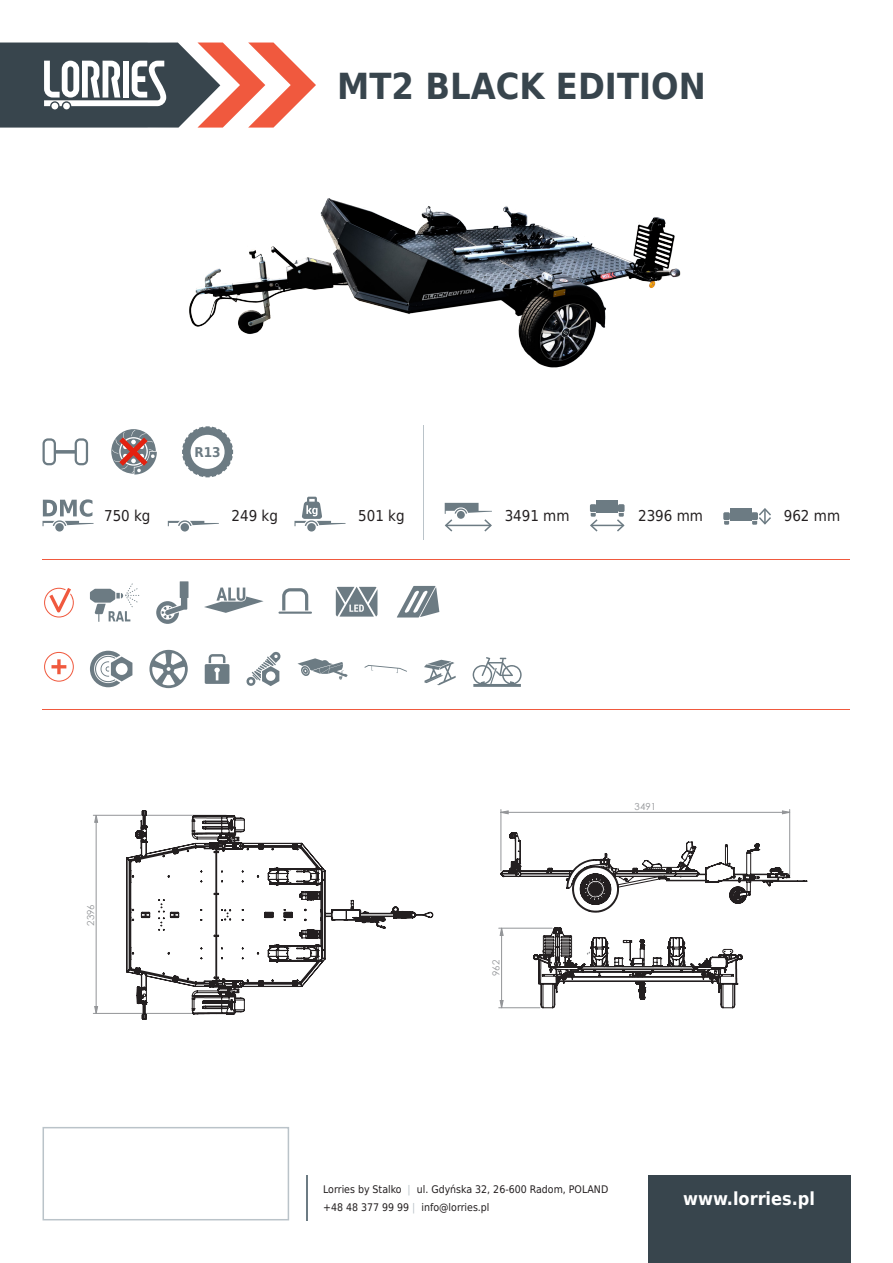
<style>
.page{position:relative;width:893px;height:1263px;background:#fff}
.page>*{position:absolute;margin:0;border:0;box-sizing:border-box;transform-origin:0 0}
.t1{font:700 36px "DejaVu Sans Condensed";color:#38454d}
.t2{font:700 18px "DejaVu Sans Condensed";color:#fff}
.t3{font:15px "DejaVu Sans Condensed";color:#231f20}
.t4{font:700 13.5px "DejaVu Sans Condensed";color:#6c7b83}
.t5{font:10.5px "DejaVu Sans Condensed";color:#231f20}
.t6{font:9.6px "Century Gothic";color:#939598}
.s1{color:#bac3c9}
</style>
<div class="page">
<hr style="left:96px;top:820px;width:1px;height:189px;background:#939598">
<hr style="left:93px;top:815px;width:133px;height:1px;background:#939598">
<hr style="left:93px;top:1013px;width:133px;height:1px;background:#939598">
<hr style="left:499px;top:928px;width:53px;height:1px;background:#939598">
<hr style="left:499px;top:1007px;width:41px;height:1px;background:#939598">
<svg style="left:94px;top:814px;width:4px;height:9px"></svg>
<svg style="left:94px;top:1006px;width:4px;height:7px"></svg>
<svg style="left:499px;top:927px;width:5px;height:81px"></svg>
<hr style="left:789px;top:809px;width:1px;height:65px;background:#939598">
<hr style="left:501px;top:809px;width:1px;height:62px;background:#939598">
<svg style="left:500px;top:810px;width:290px;height:4px"></svg>
<svg style="left:500px;top:831px;width:308px;height:82px"></svg>
<svg style="left:533px;top:927px;width:210px;height:82px"></svg>
<svg style="left:126px;top:810px;width:308px;height:210px"></svg>
<svg style="left:136px;top:831px;width:2px;height:7px"></svg>
<img style="left:189px;top:198px;width:492px;height:170px">
<hr style="left:423px;top:425px;width:1px;height:115px;background:#bac3c9">
<svg style="left:724px;top:521px;width:5px;height:4px"></svg>
<div style="left:730px;top:509px;width:21px;height:12px;background:#6c7b83"></div>
<div style="left:723px;top:512px;width:7px;height:8px;background:#6c7b83;border-radius:2px"></div>
<div style="left:751px;top:512px;width:7px;height:8px;background:#6c7b83;border-radius:2px"></div>
<svg style="left:752px;top:508px;width:19px;height:17px"></svg>
<div style="left:596px;top:501px;width:22px;height:12px;background:#6c7b83"></div>
<div style="left:590px;top:504px;width:6px;height:8px;background:#6c7b83;border-radius:2px"></div>
<div style="left:618px;top:504px;width:7px;height:8px;background:#6c7b83;border-radius:2px"></div>
<hr style="left:591px;top:525px;width:32px;height:1px;background:#6c7b83">
<svg style="left:590px;top:513px;width:9px;height:19px"></svg>
<svg style="left:615px;top:513px;width:10px;height:19px"></svg>
<svg style="left:168px;top:520px;width:51px;height:11px"></svg>
<svg style="left:294px;top:497px;width:52px;height:34px"></svg>
<svg style="left:444px;top:503px;width:48px;height:29px"></svg>
<div style="left:55px;top:523px;width:9px;height:8px;background:#6c7b83;border-radius:50%"></div>
<svg style="left:43px;top:499px;width:51px;height:27px"></svg>
<svg style="left:111px;top:429px;width:46px;height:46px"></svg>
<svg style="left:182px;top:426px;width:51px;height:51px"></svg>
<svg style="left:43px;top:438px;width:45px;height:27px"></svg>
<svg style="left:0;top:43px;width:316px;height:85px"></svg>
<hr style="left:43px;top:559px;width:807px;height:1px;background:#f0593e">
<hr style="left:43px;top:709px;width:807px;height:1px;background:#f0593e">
<svg style="left:44px;top:588px;width:30px;height:29px"></svg>
<svg style="left:44px;top:652px;width:30px;height:30px"></svg>
<svg style="left:149px;top:650px;width:39px;height:38px"></svg>
<svg style="left:205px;top:654px;width:24px;height:30px"></svg>
<svg style="left:246px;top:651px;width:35px;height:35px"></svg>
<svg style="left:90px;top:651px;width:42px;height:36px"></svg>
<svg style="left:156px;top:581px;width:32px;height:43px"></svg>
<svg style="left:336px;top:587px;width:41px;height:30px"></svg>
<svg style="left:204px;top:587px;width:60px;height:26px"></svg>
<hr style="left:278px;top:611px;width:34px;height:3px;background:#6c7b83">
<svg style="left:282px;top:588px;width:26px;height:22px"></svg>
<svg style="left:397px;top:586px;width:42px;height:31px"></svg>
<svg style="left:90px;top:583px;width:49px;height:39px"></svg>
<svg style="left:297px;top:658px;width:50px;height:22px"></svg>
<svg style="left:364px;top:665px;width:43px;height:8px"></svg>
<svg style="left:473px;top:657px;width:49px;height:30px"></svg>
<svg style="left:424px;top:660px;width:32px;height:25px"></svg>
<div style="left:43px;top:1127px;width:246px;height:93px;border:2px solid #bac3c9"></div>
<div style="left:648px;top:1175px;width:202px;height:88px;background:#38454d"></div>
<hr style="left:306px;top:1175px;width:2px;height:45px;background:#6c7b83">
<p class="t1" style="left:337px;top:56px;width:370px">MT2 BLACK EDITION</p>
<p class="t4" style="left:194px;top:441px;width:28px">R13</p>
<p class="t3" style="left:104px;top:503px;width:48px">750 kg</p>
<p class="t3" style="left:232px;top:503px;width:48px">249 kg</p>
<p class="t3" style="left:358px;top:503px;width:48px">501 kg</p>
<p class="t3" style="left:505px;top:503px;width:66px">3491 mm</p>
<p class="t3" style="left:638px;top:503px;width:66px">2396 mm</p>
<p class="t3" style="left:784px;top:503px;width:58px">962 mm</p>
<p class="t6" style="left:84px;top:925px;width:23px;rotate:-90deg">2396</p>
<p class="t6" style="left:489px;top:976px;width:18px;rotate:-90deg">962</p>
<p class="t6" style="left:635px;top:800px;width:23px">3491</p>
<p class="t5" style="left:323px;top:1180px;width:287px">Lorries by Stalko <span class="s1">|</span> ul. Gdyńska 32, 26-600 Radom, POLAND</p>
<p class="t5" style="left:323px;top:1198px;width:168px">+48 48 377 99 99 <span class="s1">|</span> info@lorries.pl</p>
<p class="t2" style="left:683px;top:1183px;width:133px">www.lorries.pl</p>
</div>
